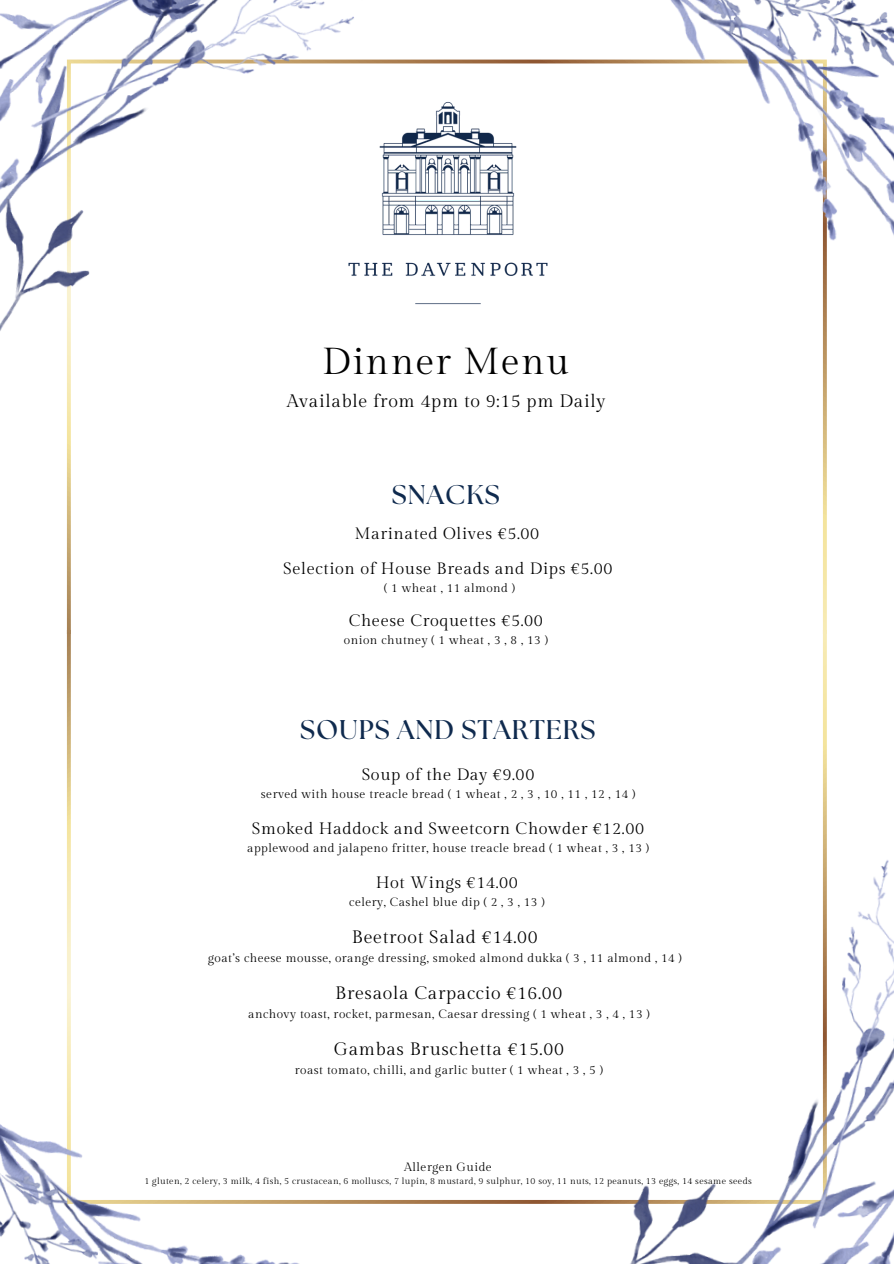
<style>
.page{position:relative;width:894px;height:1264px;background:#fff}
.page>*{position:absolute;margin:0;border:0;box-sizing:border-box;transform-origin:0 0}
.t1{font:37.5px "Gilda Display";letter-spacing:.035em;color:#000}
.t2{font:700 27px "The Seasons";letter-spacing:.035em;color:#0f2a4e}
.t3{font:18px "Gilda Display";letter-spacing:.035em;color:#000}
.t4{font:16.5px "Gilda Display";letter-spacing:.035em;color:#000}
.t5{font:12px "Gilda Display";letter-spacing:.035em;color:#000}
.t6{font:9px "Gilda Display";letter-spacing:.035em;color:#000}
</style>
<div class="page">
<img style="left:0;top:731px;width:893px;height:532px">
<img style="left:0;top:0;width:893px;height:504px">
<img style="left:334px;top:89px;width:227px;height:228px">
<h2 class="t1" style="left:322px;top:341px;width:248px">Dinner Menu</h2>
<h2 class="t3" style="left:287px;top:391px;width:320px">Available from 4pm to 9:15 pm Daily</h2>
<h1 class="t2" style="left:392px;top:482px;width:109px">SNACKS</h1>
<h2 class="t4" style="left:354px;top:524px;width:186px">Marinated Olives €5.00</h2>
<h2 class="t4" style="left:283px;top:559px;width:331px">Selection of House Breads and Dips €5.00</h2>
<h2 class="t5" style="left:384px;top:581px;width:132px">( 1 wheat , 11 almond )</h2>
<p class="t4" style="left:348px;top:611px;width:196px">Cheese Croquettes €5.00</p>
<p class="t5" style="left:344px;top:633px;width:205px">onion chutney ( 1 wheat , 3 , 8 , 13 )</p>
<h3 class="t2" style="left:300px;top:717px;width:297px">SOUPS AND STARTERS</h3>
<h3 class="t4" style="left:361px;top:765px;width:174px">Soup of the Day €9.00</h3>
<h3 class="t5" style="left:261px;top:787px;width:376px">served with house treacle bread ( 1 wheat , 2 , 3 , 10 , 11 , 12 , 14 )</h3>
<p class="t4" style="left:252px;top:819px;width:393px">Smoked Haddock and Sweetcorn Chowder €12.00</p>
<p class="t5" style="left:247px;top:841px;width:403px">applewood and jalapeno fritter, house treacle bread ( 1 wheat , 3 , 13 )</p>
<h1 class="t4" style="left:375px;top:873px;width:144px">Hot Wings €14.00</h1>
<h1 class="t5" style="left:349px;top:895px;width:197px">celery, Cashel blue dip ( 2 , 3 , 13 )</h1>
<h3 class="t3" style="left:352px;top:927px;width:187px">Beetroot Salad €14.00</h3>
<h3 class="t5" style="left:208px;top:951px;width:475px">goat’s cheese mousse, orange dressing, smoked almond dukka ( 3 , 11 almond , 14 )</h3>
<h3 class="t3" style="left:335px;top:983px;width:229px">Bresaola Carpaccio €16.00</h3>
<h3 class="t5" style="left:248px;top:1007px;width:403px">anchovy toast, rocket, parmesan, Caesar dressing ( 1 wheat , 3 , 4 , 13 )</h3>
<h3 class="t3" style="left:333px;top:1039px;width:232px">Gambas Bruschetta €15.00</h3>
<h3 class="t5" style="left:295px;top:1063px;width:309px">roast tomato, chilli, and garlic butter ( 1 wheat , 3 , 5 )</h3>
<h3 class="t5" style="left:404px;top:1160px;width:89px">Allergen Guide</h3>
<h3 class="t6" style="left:144px;top:1176px;width:608px">1 gluten, 2 celery, 3 milk, 4 fish, 5 crustacean, 6 molluscs, 7 lupin, 8 mustard, 9 sulphur, 10 soy, 11 nuts, 12 peanuts, 13 eggs, 14 sesame seeds</h3>
</div>
